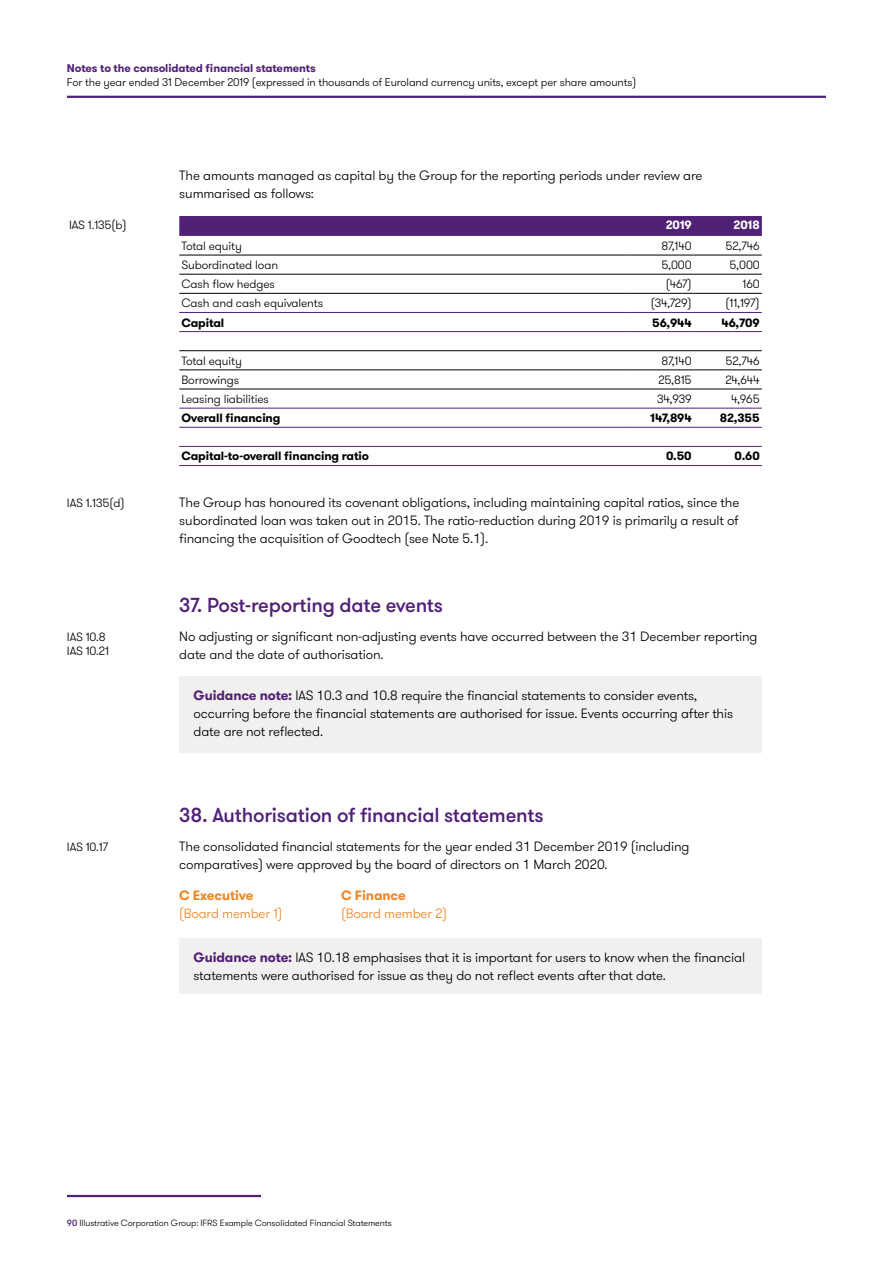
<style>
.page{position:relative;width:893px;height:1263px;background:#fff}
.page>*{position:absolute;margin:0;border:0;box-sizing:border-box;transform-origin:0 0}
.t1{font:500 20.25px "GT Walsheim Pro";letter-spacing:-.01em;color:#512178}
.t2{font:300 13.5px/18px "GT Walsheim Pro";letter-spacing:-.01em;color:#000}
.t3{font:300 13.5px "GT Walsheim Pro";letter-spacing:-.01em;color:#f18625}
.t4{font:700 13.5px "GT Walsheim Pro";letter-spacing:-.01em;color:#f18625}
.t5{font:300 12px/13.5px "GT Walsheim Pro";letter-spacing:-.01em;color:#000}
.t6{font:700 12px "GT Walsheim Pro";letter-spacing:-.01em;color:#000}
.t7{font:700 12px "GT Walsheim Pro";color:#fff}
.t8{font:300 11.25px "GT Walsheim Pro";letter-spacing:-.01em;color:#000}
.t9{font:700 11.25px "GT Walsheim Pro";letter-spacing:-.01em;color:#512178}
.t10{font:300 9px "GT Walsheim Pro";letter-spacing:-.01em;color:#000}
.s1{font-weight:700;color:#512178}
.s2{font-weight:500;color:#512178}
</style>
<div class="page">
<hr style="left:67px;top:1195px;width:194px;height:2px;background:#512178">
<hr style="left:67px;top:96px;width:759px;height:2px;background:#512178">
<div style="left:179px;top:676px;width:582px;height:77px;background:#f2f0ee"></div>
<div style="left:179px;top:938px;width:582px;height:55px;background:#f2f0ee"></div>
<div style="left:179px;top:216px;width:583px;height:18px;background:#512178"></div>
<hr style="left:179px;top:234px;width:447px;height:2px;background:#512178">
<hr style="left:626px;top:234px;width:68px;height:2px;background:#512178">
<hr style="left:694px;top:234px;width:68px;height:2px;background:#512178">
<hr style="left:179px;top:312px;width:447px;height:1px;background:#512178">
<hr style="left:626px;top:312px;width:68px;height:1px;background:#512178">
<hr style="left:694px;top:312px;width:68px;height:1px;background:#512178">
<hr style="left:179px;top:331px;width:447px;height:1px;background:#512178">
<hr style="left:626px;top:331px;width:68px;height:1px;background:#512178">
<hr style="left:694px;top:331px;width:68px;height:1px;background:#512178">
<hr style="left:179px;top:408px;width:447px;height:1px;background:#512178">
<hr style="left:626px;top:408px;width:68px;height:1px;background:#512178">
<hr style="left:694px;top:408px;width:68px;height:1px;background:#512178">
<hr style="left:179px;top:427px;width:447px;height:1px;background:#512178">
<hr style="left:626px;top:427px;width:68px;height:1px;background:#512178">
<hr style="left:694px;top:427px;width:68px;height:1px;background:#512178">
<hr style="left:179px;top:446px;width:447px;height:1px;background:#512178">
<hr style="left:626px;top:446px;width:68px;height:1px;background:#512178">
<hr style="left:694px;top:446px;width:68px;height:1px;background:#512178">
<hr style="left:179px;top:465px;width:447px;height:1px;background:#512178">
<hr style="left:626px;top:465px;width:68px;height:1px;background:#512178">
<hr style="left:694px;top:465px;width:68px;height:1px;background:#512178">
<hr style="left:179px;top:255px;width:447px;height:1px;background:#000">
<hr style="left:626px;top:255px;width:68px;height:1px;background:#000">
<hr style="left:694px;top:255px;width:68px;height:1px;background:#000">
<hr style="left:179px;top:274px;width:447px;height:1px;background:#000">
<hr style="left:626px;top:274px;width:68px;height:1px;background:#000">
<hr style="left:694px;top:274px;width:68px;height:1px;background:#000">
<hr style="left:179px;top:293px;width:447px;height:1px;background:#000">
<hr style="left:626px;top:293px;width:68px;height:1px;background:#000">
<hr style="left:694px;top:293px;width:68px;height:1px;background:#000">
<hr style="left:179px;top:350px;width:447px;height:1px;background:#000">
<hr style="left:626px;top:350px;width:68px;height:1px;background:#000">
<hr style="left:694px;top:350px;width:68px;height:1px;background:#000">
<hr style="left:179px;top:370px;width:447px;height:1px;background:#000">
<hr style="left:626px;top:370px;width:68px;height:1px;background:#000">
<hr style="left:694px;top:370px;width:68px;height:1px;background:#000">
<hr style="left:179px;top:389px;width:447px;height:1px;background:#000">
<hr style="left:626px;top:389px;width:68px;height:1px;background:#000">
<hr style="left:694px;top:389px;width:68px;height:1px;background:#000">
<p class="t9" style="left:67px;top:61px;width:250px">Notes to the consolidated financial statements</p>
<p class="t8" style="left:67px;top:75px;width:571px">For the year ended 31 December 2019 (expressed in thousands of Euroland currency units, except per share amounts)</p>
<p class="t2" style="left:179px;top:167px;width:525px">The amounts managed as capital by the Group for the reporting periods under review are summarised as follows:</p>
<p class="t5" style="left:69px;top:219px;width:59px">IAS 1.135(b)</p>
<p class="t7" style="left:666px;top:217px;width:28px">2019</p>
<p class="t7" style="left:733px;top:217px;width:28px">2018</p>
<p class="t5" style="left:181px;top:239px;width:62px">Total equity</p>
<p class="t5" style="left:661px;top:239px;width:32px">87,140</p>
<p class="t5" style="left:725px;top:239px;width:36px">52,746</p>
<p class="t5" style="left:181px;top:258px;width:98px">Subordinated loan</p>
<p class="t5" style="left:662px;top:258px;width:32px">5,000</p>
<p class="t5" style="left:730px;top:258px;width:32px">5,000</p>
<p class="t5" style="left:181px;top:278px;width:95px">Cash flow hedges</p>
<p class="t5" style="left:666px;top:278px;width:27px">(467)</p>
<p class="t5" style="left:743px;top:278px;width:19px">160</p>
<p class="t5" style="left:181px;top:297px;width:143px">Cash and cash equivalents</p>
<p class="t5" style="left:651px;top:297px;width:43px">(34,729)</p>
<p class="t5" style="left:726px;top:297px;width:36px">(11,197)</p>
<p class="t6" style="left:181px;top:314px;width:44px">Capital</p>
<p class="t6" style="left:652px;top:314px;width:41px">56,944</p>
<p class="t6" style="left:721px;top:314px;width:40px">46,709</p>
<p class="t5" style="left:181px;top:354px;width:62px">Total equity</p>
<p class="t5" style="left:661px;top:354px;width:32px">87,140</p>
<p class="t5" style="left:725px;top:354px;width:36px">52,746</p>
<p class="t5" style="left:181px;top:373px;width:59px">Borrowings</p>
<p class="t5" style="left:658px;top:373px;width:35px">25,815</p>
<p class="t5" style="left:725px;top:373px;width:36px">24,644</p>
<p class="t5" style="left:181px;top:392px;width:89px">Leasing liabilities</p>
<p class="t5" style="left:657px;top:392px;width:36px">34,939</p>
<p class="t5" style="left:731px;top:392px;width:30px">4,965</p>
<p class="t6" style="left:181px;top:410px;width:100px">Overall financing</p>
<p class="t6" style="left:650px;top:410px;width:43px">147,894</p>
<p class="t6" style="left:720px;top:410px;width:41px">82,355</p>
<p class="t6" style="left:181px;top:448px;width:189px">Capital-to-overall financing ratio</p>
<p class="t6" style="left:666px;top:448px;width:27px">0.50</p>
<p class="t6" style="left:735px;top:448px;width:27px">0.60</p>
<p class="t5" style="left:67px;top:496px;width:59px">IAS 1.135(d)</p>
<p class="t5" style="left:67px;top:630px;width:44px">IAS 10.8<br>IAS 10.21</p>
<p class="t5" style="left:67px;top:840px;width:43px">IAS 10.17</p>
<p class="t2" style="left:179px;top:493px;width:561px;text-align:justify">The Group has honoured its covenant obligations, including maintaining capital ratios, since the subordinated loan was taken out in 2015. The ratio-reduction during 2019 is primarily a result of financing the acquisition of Goodtech (see Note 5.1).</p>
<h1 class="t1" style="left:179px;top:592px;width:265px">37. Post-reporting date events</h1>
<p class="t2" style="left:179px;top:628px;width:580px">No adjusting or significant non-adjusting events have occurred between the 31 December reporting date and the date of authorisation.</p>
<p class="t2" style="left:194px;top:686px;width:541px"><span class="s1">Guidance note:</span> IAS 10.3 and 10.8 require the financial statements to consider events, occurring before the financial statements are authorised for issue. Events occurring after this date are not reflected.</p>
<h1 class="t1" style="left:179px;top:802px;width:366px">38. Authorisation of financial statements</h1>
<p class="t2" style="left:179px;top:838px;width:512px">The consolidated financial statements for the year ended 31 December 2019 (including comparatives) were approved by the board of directors on 1 March 2020.</p>
<p class="t4" style="left:179px;top:886px;width:76px">C Executive</p>
<p class="t4" style="left:341px;top:886px;width:66px">C Finance</p>
<p class="t3" style="left:179px;top:905px;width:105px">(Board member 1)</p>
<p class="t3" style="left:341px;top:905px;width:107px">(Board member 2)</p>
<p class="t2" style="left:194px;top:948px;width:553px"><span class="s1">Guidance note:</span> IAS 10.18 emphasises that it is important for users to know when the financial statements were authorised for issue as they do not reflect events after that date.</p>
<p class="t10" style="left:67px;top:1217px;width:326px"><span class="s2">90</span> Illustrative Corporation Group: IFRS Example Consolidated Financial Statements</p>
</div>
